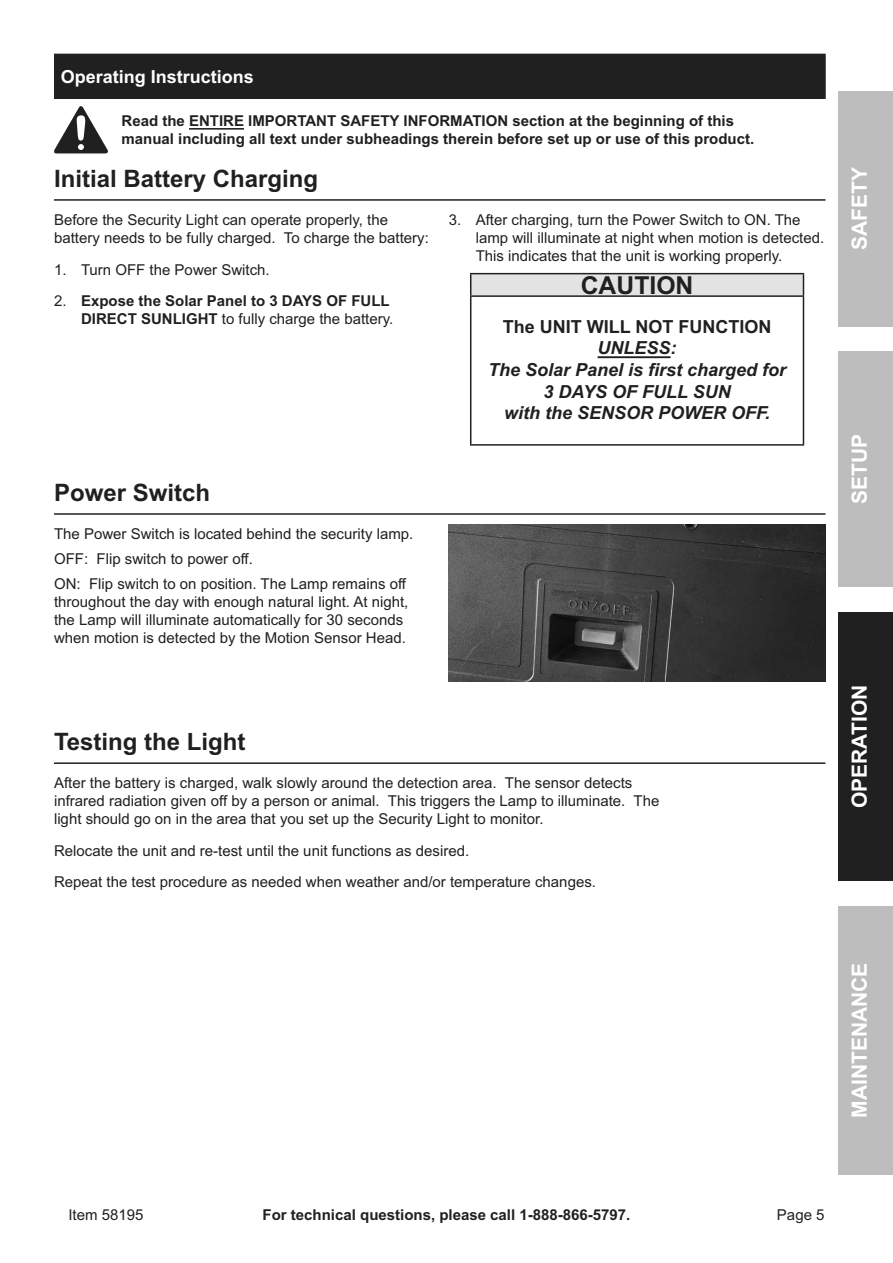
<style>
.page{position:relative;width:893px;height:1263px;background:#fff}
.page>*{position:absolute;margin:0;border:0;box-sizing:border-box;transform-origin:0 0}
.t1{font:700 24.75px "Arial";color:#202020}
.Subheading{font:700 24px "Arial";color:#202020}
.t2{font:700 21px "Arial";color:#fff}
.t3{font:italic 700 18px "Arial";color:#202020}
.t4{font:700 18px "Arial";color:#202020}
.Heading{font:700 18px "Arial";color:#fff}
.Paragraph{font:15px/18px "Arial";color:#202020}
.Indented_no_list{font:700 15px/18px "Arial";color:#202020}
.s1{font-weight:400}
</style>
<div class="page">
<div style="left:839px;top:91px;width:54px;height:236px;background:#bdbdbd"></div>
<div style="left:839px;top:612px;width:54px;height:269px;background:#202020"></div>
<div style="left:839px;top:906px;width:54px;height:269px;background:#bdbdbd"></div>
<div style="left:839px;top:352px;width:54px;height:235px;background:#bdbdbd"></div>
<div style="left:54px;top:54px;width:771px;height:45px;background:#202020"></div>
<hr style="left:189px;top:128px;width:55px;height:2px;background:#202020">
<hr style="left:54px;top:199px;width:771px;height:2px;background:#202020">
<svg style="left:54px;top:106px;width:54px;height:47px"></svg>
<div style="left:471px;top:274px;width:332px;height:22px;background:#e3e3e3"></div>
<hr style="left:470px;top:273px;width:334px;height:1px;background:#202020">
<svg style="left:470px;top:274px;width:1px;height:21px"></svg>
<svg style="left:803px;top:274px;width:1px;height:21px"></svg>
<hr style="left:470px;top:295px;width:334px;height:2px;background:#202020">
<hr style="left:470px;top:297px;width:1px;height:147px;background:#202020">
<hr style="left:803px;top:297px;width:1px;height:147px;background:#202020">
<hr style="left:470px;top:444px;width:334px;height:2px;background:#202020">
<hr style="left:598px;top:356px;width:73px;height:2px;background:#202020">
<hr style="left:54px;top:513px;width:771px;height:2px;background:#202020">
<img style="left:449px;top:524px;width:376px;height:157px">
<hr style="left:54px;top:762px;width:771px;height:2px;background:#202020">
<p class="Heading" style="left:61px;top:64px;width:195px">Operating Instructions</p>
<p class="Indented_no_list" style="left:108px;top:113px;width:101px">Read the ENTIR</p>
<p class="Indented_no_list" style="left:234px;top:113px;width:64px">E IMPORTANT</p>
<p class="Indented_no_list" style="left:122px;top:113px;width:634px;text-indent:219px">SAFETY IN FORMATION section at the beginning of this manual including all text under subheadings therein before set up or use of this product.</p>
<p class="Subheading" style="left:54px;top:162px;width:266px">Initial Battery Charging</p>
<p class="Paragraph" style="left:54px;top:211px;width:376px">Before the Security Light can operate properly, the battery needs to be fully charged. To charge the battery:</p>
<p class="Paragraph" style="left:54px;top:260px;width:217px">1. Turn OFF the Power Switch.</p>
<p class="Indented_no_list" style="left:54px;top:292px;width:341px;text-align:right"><span class="s1">2.</span> Expose the Solar Panel to 3 DAYS OF FULL<br>DIRECT SUN LIGHT <span class="s1">to fully charge the battery.</span></p>
<p class="Paragraph" style="left:476px;top:211px;width:350px;text-indent:-27px">3. After charging, turn the Power Switch to ON. The lamp will illuminate at night when motion is detected.<br>This indicates that the unit is working properly.</p>
<p class="t1" style="left:581px;top:269px;width:16px">CAUTI</p>
<p class="t1" style="left:656px;top:269px;width:35px">ON</p>
<p class="t4" style="left:503px;top:314px;width:49px">The UNIT</p>
<p class="t4" style="left:587px;top:314px;width:115px">WILL NOT FUNCTI</p>
<p class="t4" style="left:744px;top:314px;width:26px">ON</p>
<p class="t3" style="left:598px;top:336px;width:81px">UNLESS:</p>
<p class="t3" style="left:488px;top:358px;width:300px">The Solar Panel is first charged for</p>
<p class="t3" style="left:543px;top:379px;width:189px">3 DAYS OF FULL SUN</p>
<p class="t3" style="left:504px;top:401px;width:268px">with the SENSOR POWER OFF.</p>
<p class="Subheading" style="left:54px;top:476px;width:158px">Power Switch</p>
<p class="Paragraph" style="left:54px;top:525px;width:361px">The Power Switch is located behind the security lamp.</p>
<p class="Paragraph" style="left:54px;top:550px;width:200px">OFF: Flip switch to power off.</p>
<p class="Paragraph" style="left:54px;top:574px;width:356px">ON: Flip switch to on position. The Lamp remains off throughout the day with enough natural light. At night, the Lamp will illuminate automatically for 30 seconds when motion is detected by the Motion Sensor Head.</p>
<p class="Subheading" style="left:54px;top:725px;width:193px">Testing the Light</p>
<p class="Paragraph" style="left:54px;top:774px;width:607px">After the battery is charged, walk slowly around the detection area. The sensor detects infrared radiation given off by a person or animal. This triggers the Lamp to illuminate. The light should go on in the area that you set up the Security Light to monitor.</p>
<p class="Paragraph" style="left:54px;top:842px;width:417px">Relocate the unit and re-test until the unit functions as desired.</p>
<p class="Paragraph" style="left:54px;top:873px;width:543px">Repeat the test procedure as needed when weather and/or temperature changes.</p>
<h3 class="t2" style="left:845px;top:250px;width:84px;rotate:-90deg">Safety</h3>
<h3 class="t2" style="left:845px;top:504px;width:72px;rotate:-90deg">Setup</h3>
<h3 class="t2" style="left:845px;top:808px;width:125px;rotate:-90deg">Operation</h3>
<h3 class="t2" style="left:845px;top:1118px;width:154px;rotate:-90deg">Maintenance</h3>
<p class="Paragraph" style="left:68px;top:1206px;width:77px">Item 58195</p>
<p class="Indented_no_list" style="left:263px;top:1206px;width:369px">For technical questions, please call 1-888-866-5797.</p>
<p class="Paragraph" style="left:777px;top:1206px;width:49px">Page 5</p>
</div>
